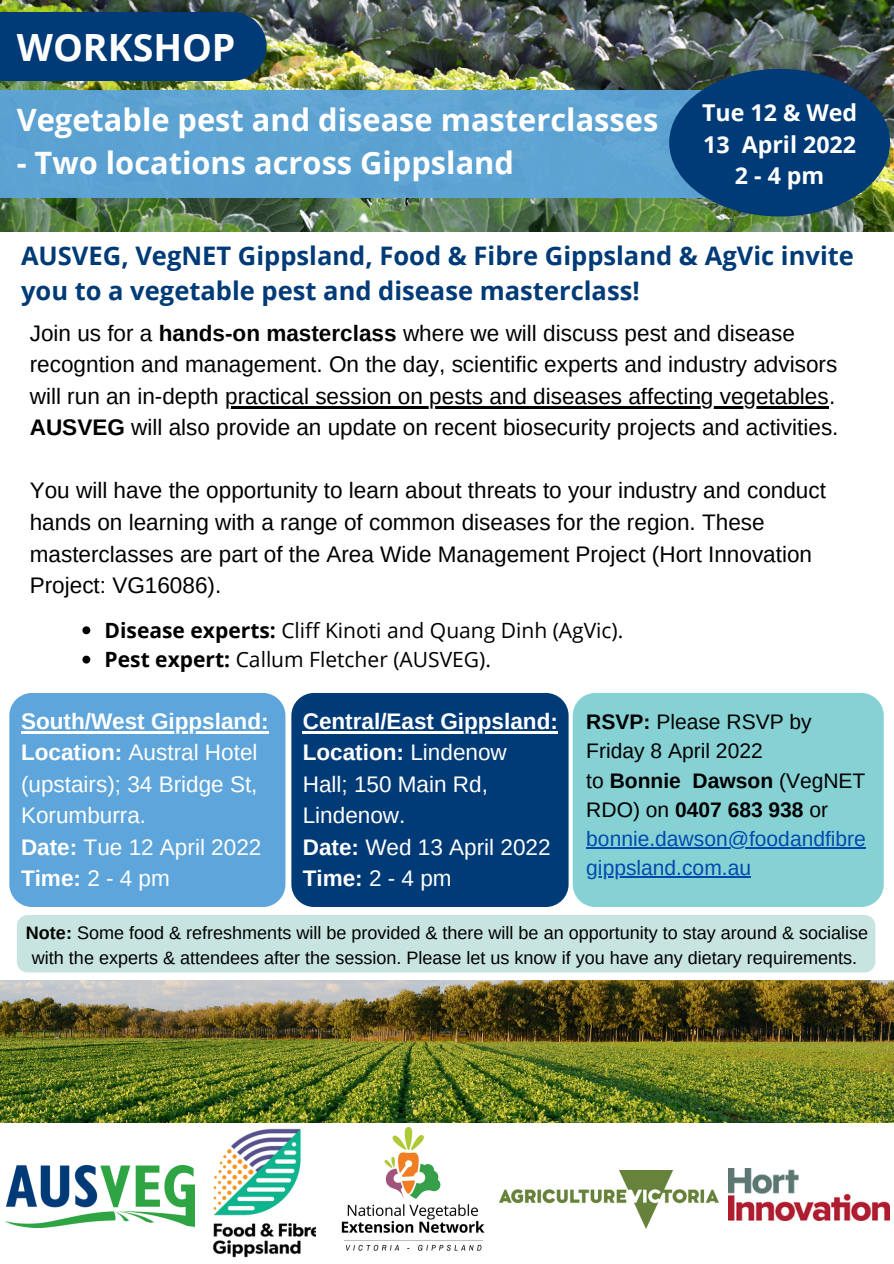
<style>
.page{position:relative;width:894px;height:1264px;background:#fff}
.page>*{position:absolute;margin:0;border:0;box-sizing:border-box;transform-origin:0 0}
.t1{font:700 37.5px "Open Sans";color:#fff}
.t2{font:700 30.75px "Open Sans";color:#fff}
.t3{font:700 25.5px/35px "Open Sans";color:#003b77}
.t4{font:700 23.25px/31.5px "Open Sans";color:#fff}
.t5{font:22.5px/31.5px "Arimo";color:#000}
.t6{font:22.5px/31.5px "Arimo";color:#fff}
.t7{font:700 22.5px "Arimo";color:#fff}
.t8{font:21px/29.2px "Arimo";color:#004aad}
.t9{font:21px "Open Sans";color:#000}
.t10{font:21px/29.2px "Arimo";color:#000}
.t11{font:18px/24.8px "Arimo";color:#000;text-align:center}
.s1{font-weight:700}
.s2{font-weight:400}
.s3{color:#000}
.s4{font-weight:700;color:#000}
</style>
<div class="page">
<img style="left:0;top:0;width:893px;height:231px">
<div style="left:0;top:12px;width:232px;height:69px;background:#003b77"></div>
<div style="left:17px;top:915px;width:858px;height:57px;background:#c7e4e0;border-radius:11px"></div>
<div style="left:198px;top:12px;width:68px;height:69px;background:#003b77;border-radius:50%"></div>
<img style="left:5px;top:1165px;width:189px;height:62px">
<img style="left:728px;top:1168px;width:161px;height:52px">
<div style="left:572px;top:693px;width:311px;height:214px;background:#85d1d4;border-radius:23px"></div>
<div style="left:291px;top:693px;width:277px;height:214px;background:#003b77;border-radius:23px"></div>
<hr style="left:302px;top:731px;width:256px;height:2px;background:#fff">
<img style="left:0;top:980px;width:893px;height:142px">
<svg style="left:82px;top:626px;width:8px;height:8px"></svg>
<svg style="left:82px;top:655px;width:8px;height:8px"></svg>
<hr style="left:586px;top:847px;width:279px;height:1px;background:#004aad">
<hr style="left:586px;top:876px;width:164px;height:1px;background:#004aad">
<hr style="left:225px;top:406px;width:603px;height:2px;background:#000">
<img style="left:212px;top:1128px;width:104px;height:129px">
<img style="left:341px;top:1127px;width:144px;height:124px">
<img style="left:499px;top:1170px;width:219px;height:58px">
<div style="left:9px;top:693px;width:276px;height:214px;background:#5da5db;border-radius:23px"></div>
<hr style="left:21px;top:731px;width:248px;height:2px;background:#fff">
<div style="left:0;top:90px;width:754px;height:107px;background:#5da3d2"></div>
<div style="left:669px;top:69px;width:220px;height:147px;background:#003b77;border-radius:50%"></div>
<p class="t1" style="left:17px;top:21px;width:220px">WORKSHOP</p>
<p class="t2" style="left:17px;top:98px;width:643px">Vegetable pest and disease masterclasses</p>
<p class="t2" style="left:17px;top:141px;width:498px">- Two locations across Gippsland</p>
<p class="t4" style="left:701px;top:96px;width:157px">Tue 12 &amp; Wed<br>13 April 2022</p>
<p class="t4" style="left:734px;top:159px;width:91px">2-4pm</p>
<p class="t3" style="left:21px;top:238px;width:834px">AUSVEG, VegNET Gippsland, Food &amp; Fibre Gippsland &amp; AgVic invite you to a vegetable pest and disease masterclass!</p>
<p class="t5" style="left:30px;top:317px;width:810px">Join us for a <span class="s1">hands-on masterclass</span> where we will discuss pest and disease recogntion and management. On the day, scientific experts and industry advisors will run an in-depth practical session on pests and diseases affecting vegetables.<br><span class="s1">AUSVEG</span> will also provide an update on recent biosecurity projects and activities.</p>
<p class="t5" style="left:30px;top:475px;width:797px">You will have the opportunity to learn about threats to your industry and conduct hands on learning with a range of common diseases for the region. These masterclasses are part of the Area Wide Management Project (Hort Innovation Project: VG16086).</p>
<p class="t9" style="left:105px;top:615px;width:520px"><span class="s1">Disease experts:</span> Cliff Kinoti and Quang Dinh (AgVic).</p>
<p class="t9" style="left:105px;top:644px;width:388px"><span class="s1">Pest expert:</span> Callum Fletcher (AUSVEG).</p>
<p class="t7" style="left:21px;top:708px;width:249px">South/West Gippsland:</p>
<p class="t6" style="left:21px;top:736px;width:238px;text-align:justify"><span class="s1">Location:</span> Austral Hotel (upstairs); 34 Bridge St, Korumburra.</p>
<p class="t6" style="left:21px;top:831px;width:242px"><span class="s1">Date:</span> Tue 12 April 2022</p>
<p class="t7" style="left:21px;top:866px;width:150px">Time: <span class="s2">2 - 4 pm</span></p>
<p class="t7" style="left:302px;top:708px;width:257px">Central/East Gippsland:</p>
<p class="t7" style="left:302px;top:740px;width:205px">Location: <span class="s2">Lindenow</span></p>
<p class="t6" style="left:302px;top:768px;width:187px">Hall; 150 Main Rd,<br>Lindenow.</p>
<p class="t6" style="left:302px;top:831px;width:249px"><span class="s1">Date:</span> Wed 13 April 2022</p>
<p class="t7" style="left:302px;top:866px;width:150px">Time: <span class="s2">2 - 4 pm</span></p>
<p class="t10" style="left:586px;top:707px;width:227px"><span class="s1">RSVP:</span> Please RSVP by<br>Friday 8 April 2022</p>
<p class="t8" style="left:586px;top:765px;width:281px"><span class="s3">to</span> <span class="s4">Bonnie Dawson</span> <span class="s3">(VegNET<br>RDO) on</span> <span class="s4">0407 683 938</span> <span class="s3">or </span>bonnie.dawson@foodandfibre gippsland.com.au</p>
<p class="t11" style="left:26px;top:920px;width:843px"><span class="s1">Note:</span> Some food &amp; refreshments will be provided &amp; there will be an opportunity to stay around &amp; socialise with the experts &amp; attendees after the session. Please let us know if you have any dietary requirements.</p>
</div>
